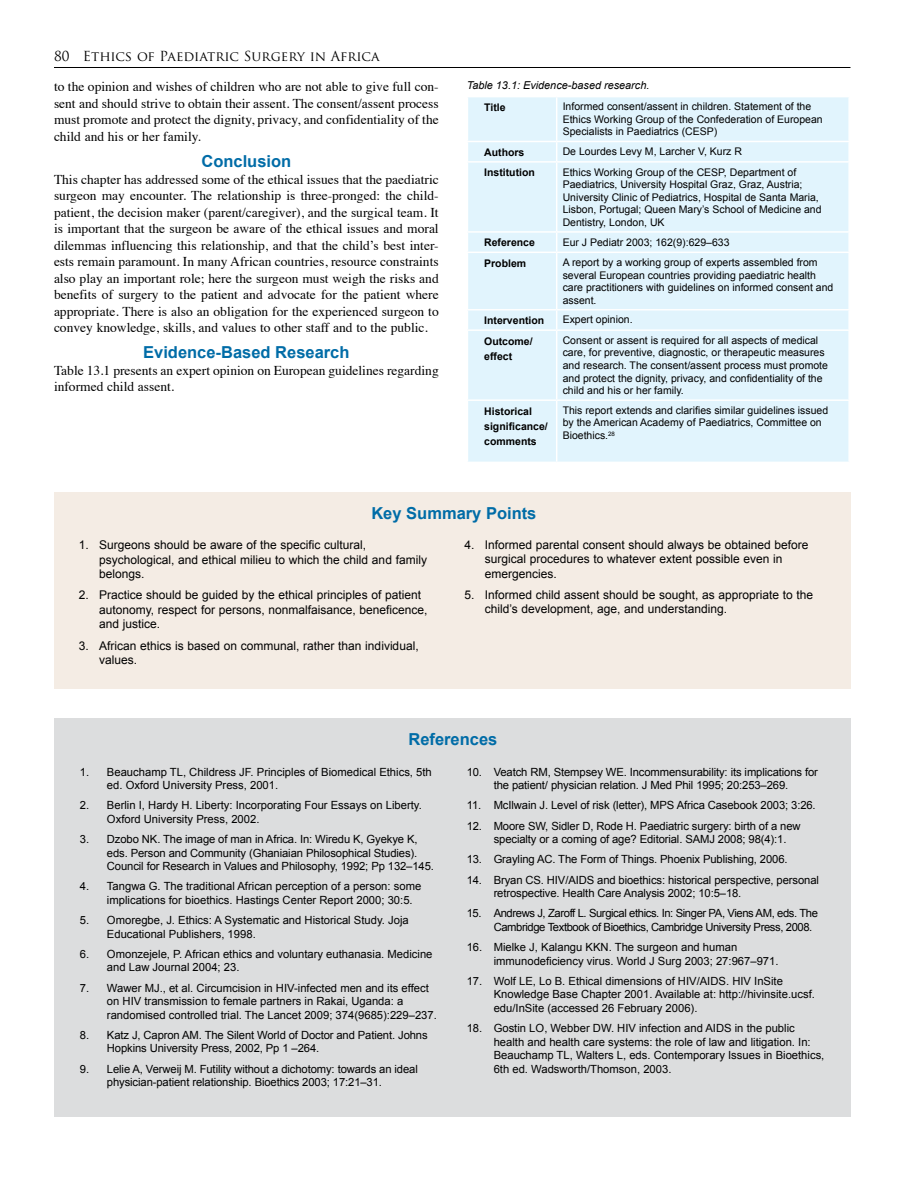
<style>
.page{position:relative;width:918px;height:1188px;background:#fff}
.page>*{position:absolute;margin:0;border:0;box-sizing:border-box;transform-origin:0 0}
.t1{font:700 16.5px "Arial";color:#006ca7}
.t2{font:13.5px/16.5px "Times";color:#000;text-align:justify}
.t3{font:13.5px "Trajan Pro";color:#000}
.t4{font:12px/14.4px "Arial";color:#000}
.t5{font:11.25px/13.5px "Arial";color:#000}
.t6{font:11.25px/13.5px "Arial";letter-spacing:-.035em;color:#000}
.t7{font:italic 10.8px "Arial";color:#000}
.t8{font:10.5px/12.6px "Arial";color:#000}
.t9{font:700 10.5px/15px "Arial";color:#000}
</style>
<div class="page">
<hr style="left:54px;top:67px;width:796px;height:1px;background:#000">
<div style="left:468px;top:97px;width:380px;height:365px;background:#e1f4fd"></div>
<hr style="left:556px;top:97px;width:1px;height:44px;background:#fff">
<hr style="left:467px;top:141px;width:90px;height:1px;background:#fff">
<hr style="left:557px;top:141px;width:293px;height:1px;background:#fff">
<svg style="left:556px;top:142px;width:1px;height:19px"></svg>
<svg style="left:848px;top:142px;width:1px;height:19px"></svg>
<hr style="left:467px;top:161px;width:90px;height:2px;background:#fff">
<hr style="left:557px;top:161px;width:293px;height:2px;background:#fff">
<hr style="left:556px;top:163px;width:1px;height:68px;background:#fff">
<hr style="left:467px;top:231px;width:90px;height:2px;background:#fff">
<hr style="left:557px;top:231px;width:293px;height:2px;background:#fff">
<svg style="left:556px;top:233px;width:1px;height:19px"></svg>
<svg style="left:848px;top:233px;width:1px;height:19px"></svg>
<hr style="left:467px;top:252px;width:90px;height:1px;background:#fff">
<hr style="left:557px;top:252px;width:293px;height:1px;background:#fff">
<hr style="left:556px;top:253px;width:1px;height:56px;background:#fff">
<hr style="left:467px;top:309px;width:90px;height:2px;background:#fff">
<hr style="left:557px;top:309px;width:293px;height:2px;background:#fff">
<svg style="left:556px;top:311px;width:1px;height:18px"></svg>
<svg style="left:848px;top:311px;width:1px;height:18px"></svg>
<hr style="left:467px;top:329px;width:90px;height:2px;background:#fff">
<hr style="left:557px;top:329px;width:293px;height:2px;background:#fff">
<hr style="left:556px;top:331px;width:1px;height:68px;background:#fff">
<hr style="left:467px;top:399px;width:90px;height:2px;background:#fff">
<hr style="left:557px;top:399px;width:293px;height:2px;background:#fff">
<hr style="left:556px;top:401px;width:1px;height:61px;background:#fff">
<div style="left:55px;top:492px;width:796px;height:196px;background:#f4ece4"></div>
<div style="left:54px;top:718px;width:796px;height:399px;background:#dcddde"></div>
<p class="t3" style="left:54px;top:48px;width:327px">80 Ethics of Paediatric Surgery in Africa</p>
<p class="t2" style="left:54px;top:77px;width:386px">to the opinion and wishes of children who are not able to give full con&shy;sent and should strive to obtain their assent. The consent/assent process must promote and protect the dignity, privacy, and confidentiality of the child and his or her family.</p>
<h1 class="t1" style="left:201px;top:150px;width:91px">Conclusion</h1>
<p class="t2" style="left:54px;top:170px;width:386px">This chapter has addressed some of the ethical issues that the paediatric surgeon may encounter. The relationship is three-pronged: the child&shy;patient, the decision maker (parent/caregiver), and the surgical team. It is important that the surgeon be aware of the ethical issues and moral dilemmas influencing this relationship, and that the child’s best inter&shy;ests remain paramount. In many African countries, resource constraints also play an important role; here the surgeon must weigh the risks and benefits of surgery to the patient and advocate for the patient where appropriate. There is also an obligation for the experienced surgeon to convey knowledge, skills, and values to other staff and to the public.</p>
<h1 class="t1" style="left:143px;top:342px;width:208px">Evidence-Based Research</h1>
<p class="t2" style="left:54px;top:361px;width:386px">Table 13.1 presents an expert opinion on European guidelines regarding informed child assent.</p>
<p class="t7" style="left:467px;top:78px;width:184px">Table 13.1: Evidence-based research.</p>
<p class="t9" style="left:484px;top:100px;width:23px">Title</p>
<p class="t8" style="left:563px;top:100px;width:262px">Informed consent/assent in children. Statement of the<br>Ethics Working Group of the Confederation of European<br>Specialists in Paediatrics (CESP)</p>
<p class="t9" style="left:484px;top:145px;width:42px">Authors</p>
<p class="t8" style="left:563px;top:145px;width:181px">De Lourdes Levy M, Larcher V, Kurz R</p>
<p class="t9" style="left:484px;top:165px;width:52px">Institution</p>
<p class="t8" style="left:563px;top:166px;width:260px">Ethics Working Group of the CESP, Department of Paediatrics, University Hospital Graz, Graz, Austria; University Clinic of Pediatrics, Hospital de Santa Maria, Lisbon, Portugal; Queen Mary’s School of Medicine and Dentistry, London, UK</p>
<p class="t9" style="left:484px;top:236px;width:52px">Reference</p>
<p class="t8" style="left:563px;top:236px;width:168px">Eur J Pediatr 2003; 162(9):629–633</p>
<p class="t9" style="left:484px;top:256px;width:44px">Problem</p>
<p class="t8" style="left:563px;top:256px;width:272px">A report by a working group of experts assembled from several European countries providing paediatric health care practitioners with guidelines on informed consent and assent.</p>
<p class="t9" style="left:484px;top:313px;width:62px">Intervention</p>
<p class="t8" style="left:563px;top:314px;width:72px">Expert opinion.</p>
<p class="t9" style="left:484px;top:334px;width:50px">Outcome/ effect</p>
<p class="t8" style="left:563px;top:334px;width:267px">Consent or assent is required for all aspects of medical care, for preventive, diagnostic, or therapeutic measures and research. The consent/assent process must promote and protect the dignity, privacy, and confidentiality of the child and his or her family.</p>
<p class="t9" style="left:484px;top:404px;width:65px">Historical significance/ comments</p>
<p class="t8" style="left:563px;top:404px;width:267px">This report extends and clarifies similar guidelines issued by the American Academy of Paediatrics, Committee on<br>Bioethics.<sup>28</sup></p>
<h1 class="t1" style="left:371px;top:502px;width:167px">Key Summary Points</h1>
<p class="t4" style="left:99px;top:538px;width:329px;text-indent:-20px">1. Surgeons should be aware of the specific cultural, psychological, and ethical milieu to which the child and family belongs.</p>
<p class="t4" style="left:99px;top:588px;width:330px;text-indent:-20px">2. Practice should be guided by the ethical principles of patient autonomy, respect for persons, nonmalfaisance, beneficence, and justice.</p>
<p class="t4" style="left:99px;top:638px;width:321px;text-indent:-20px">3. African ethics is based on communal, rather than individual, values.</p>
<p class="t4" style="left:485px;top:537px;width:325px;text-indent:-20px">4. Informed parental consent should always be obtained before surgical procedures to whatever extent possible even in emergencies.</p>
<p class="t4" style="left:485px;top:588px;width:330px;text-indent:-20px">5. Informed child assent should be sought, as appropriate to the child’s development, age, and understanding.</p>
<h1 class="t1" style="left:408px;top:729px;width:90px">References</h1>
<p class="t5" style="left:107px;top:765px;width:326px;text-indent:-27px">1. Beauchamp TL, Childress JF. Principles of Biomedical Ethics, 5th ed. Oxford University Press, 2001.</p>
<p class="t5" style="left:107px;top:799px;width:316px;text-indent:-27px">2. Berlin I, Hardy H. Liberty: Incorporating Four Essays on Liberty.<br>Oxford University Press, 2002.</p>
<p class="t5" style="left:107px;top:833px;width:329px;text-indent:-27px">3. Dzobo NK. The image of man in Africa. In: Wiredu K, Gyekye K, eds. Person and Community (Ghaniaian Philosophical Studies).<br>Council for Research in Values and Philosophy, 1992; Pp 132–145.</p>
<p class="t5" style="left:107px;top:880px;width:316px;text-indent:-27px">4. Tangwa G. The traditional African perception of a person: some implications for bioethics. Hastings Center Report 2000; 30:5.</p>
<p class="t5" style="left:107px;top:914px;width:303px;text-indent:-27px">5. Omoregbe, J. Ethics: A Systematic and Historical Study. Joja<br>Educational Publishers, 1998.</p>
<p class="t5" style="left:107px;top:947px;width:327px;text-indent:-27px">6. Omonzejele, P. African ethics and voluntary euthanasia. Medicine and Law Journal 2004; 23.</p>
<p class="t5" style="left:107px;top:981px;width:331px;text-indent:-27px">7. Wawer MJ., et al. Circumcision in HIV-infected men and its effect on HIV transmission to female partners in Rakai, Uganda: a randomised controlled trial. The Lancet 2009; 374(9685):229–237.</p>
<p class="t5" style="left:107px;top:1028px;width:322px;text-indent:-27px">8. Katz J, Capron AM. The Silent World of Doctor and Patient. Johns<br>Hopkins University Press, 2002, Pp 1 –264.</p>
<p class="t5" style="left:107px;top:1062px;width:312px;text-indent:-27px">9. Lelie A, Verweij M. Futility without a dichotomy: towards an ideal physician-patient relationship. Bioethics 2003; 17:21–31.</p>
<p class="t5" style="left:467px;top:765px;width:353px;text-align:center">10. Veatch RM, Stempsey WE. Incommensurability: its implications for the patient/ physician relation. J Med Phil 1995; 20:253–269.</p>
<p class="t5" style="left:467px;top:799px;width:351px">11. McIlwain J. Level of risk (letter), MPS Africa Casebook 2003; 3:26.</p>
<p class="t5" style="left:494px;top:819px;width:309px;text-indent:-27px">12. Moore SW, Sidler D, Rode H. Paediatric surgery: birth of a new specialty or a coming of age? Editorial. SAMJ 2008; 98(4):1.</p>
<p class="t5" style="left:467px;top:853px;width:322px">13. Grayling AC. The Form of Things. Phoenix Publishing, 2006.</p>
<p class="t5" style="left:494px;top:873px;width:327px;text-indent:-27px">14. Bryan CS. HIV/AIDS and bioethics: historical perspective, personal retrospective. Health Care Analysis 2002; 10:5–18.</p>
<p class="t6" style="left:494px;top:907px;width:326px;text-indent:-27px">15. Andrews J, Zaroff L. Surgical ethics. In: Singer PA, Viens AM, eds. The<br>Cambridge Textbook of Bioethics, Cambridge University Press, 2008.</p>
<p class="t5" style="left:494px;top:941px;width:286px;text-indent:-27px">16. Mielke J, Kalangu KKN. The surgeon and human immunodeficiency virus. World J Surg 2003; 27:967–971.</p>
<p class="t5" style="left:494px;top:974px;width:323px;text-indent:-27px">17. Wolf LE, Lo B. Ethical dimensions of HIV/AIDS. HIV InSite<br>Knowledge Base Chapter 2001. Available at: http://hivinsite.ucsf. edu/InSite (accessed 26 February 2006).</p>
<p class="t5" style="left:494px;top:1022px;width:332px;text-indent:-27px">18. Gostin LO, Webber DW. HIV infection and AIDS in the public health and health care systems: the role of law and litigation. In:<br>Beauchamp TL, Walters L, eds. Contemporary Issues in Bioethics, 6th ed. Wadsworth/Thomson, 2003.</p>
</div>
